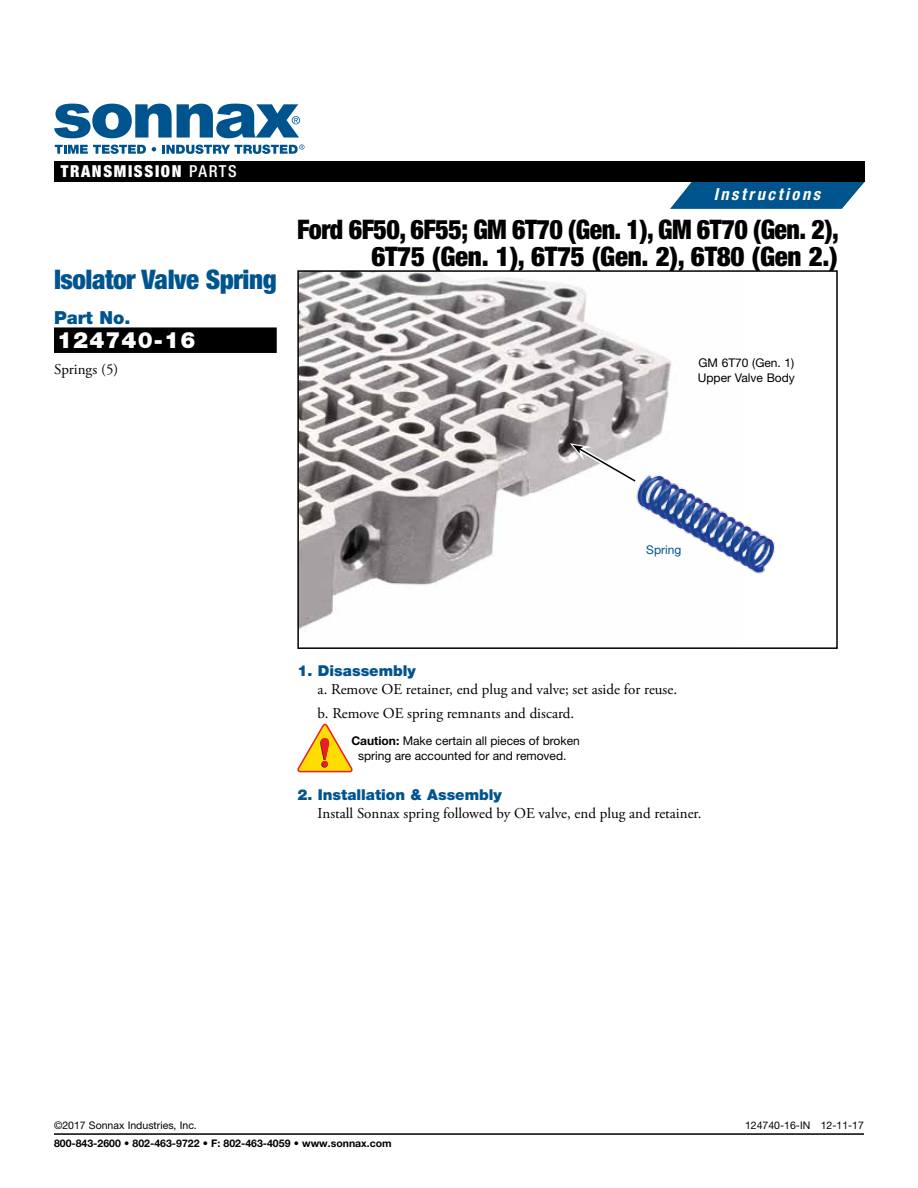
<style>
.page{position:relative;width:918px;height:1188px;background:#fff}
.page>*{position:absolute;margin:0;border:0;box-sizing:border-box;transform-origin:0 0}
.t1{font:900 condensed 27px/27px "Helvetica Neue LT Std";letter-spacing:-.02em;color:#000;text-align:right;scale:.96 1}
.t2{font:900 condensed 27px "Helvetica Neue LT Std";letter-spacing:-.015em;color:#00548e}
.t3{font:900 22.5px "Helvetica Neue LT Std";letter-spacing:.05em;color:#fff}
.t4{font:900 18px "Helvetica Neue LT Std";color:#00548e}
.t5{font:900 condensed 16.5px "Helvetica Neue LT Std";letter-spacing:.1em;color:#fff}
.t6{font:italic 700 condensed 16.5px "Helvetica Neue LT Std";letter-spacing:.155em;color:#fff}
.t7{font:15px/24px "Adobe Garamond Pro";color:#000}
.t8{font:900 15px "Helvetica Neue LT Std";color:#00548e}
.t9{font:12px/14.4px "Helvetica Neue LT Std";color:#000;text-align:center}
.t10{font:12px "Helvetica Neue LT Std";color:#00548e}
.t11{font:700 10.5px "Helvetica Neue LT Std";color:#000}
.t12{font:10.5px "Helvetica Neue LT Std";color:#000}
.s1{font-weight:500}
.s2{font-weight:700}
</style>
<div class="page">
<svg style="left:298px;top:724px;width:55px;height:48px"></svg>
<div style="left:54px;top:327px;width:223px;height:26px;background:#000"></div>
<img style="left:300px;top:273px;width:372px;height:359px">
<div style="left:297px;top:270px;width:541px;height:379px;border:2px solid #000"></div>
<img style="left:632px;top:467px;width:143px;height:110px">
<svg style="left:570px;top:443px;width:71px;height:44px"></svg>
<hr style="left:54px;top:1133px;width:810px;height:2px;background:#000">
<svg style="left:670px;top:182px;width:195px;height:27px;background:#1e689b"></svg>
<div style="left:54px;top:161px;width:811px;height:21px;background:#000"></div>
<svg style="left:55px;top:145px;width:91px;height:9px"></svg>
<svg style="left:152px;top:147px;width:4px;height:4px"></svg>
<svg style="left:162px;top:144px;width:142px;height:10px"></svg>
<svg style="left:54px;top:104px;width:246px;height:34px"></svg>
<p class="t5" style="left:61px;top:161px;width:178px">TRANSMISSION <span class="s1">PARTS</span></p>
<p class="t6" style="left:714px;top:185px;width:108px">Instructions</p>
<h1 class="t1" style="left:297px;top:216px;width:566px">Ford 6F50, 6F55; GM 6T70 (Gen. 1), GM 6T70 (Gen. 2),<br>6T75 (Gen. 1), 6T75 (Gen. 2), 6T80 (Gen 2.)</h1>
<h1 class="t2" style="left:54px;top:263px;width:224px">Isolator Valve Spring</h1>
<p class="t4" style="left:54px;top:307px;width:78px">Part No.</p>
<h2 class="t3" style="left:57px;top:327px;width:140px">124740-16</h2>
<p class="t7" style="left:54px;top:358px;width:66px">Springs (5)</p>
<p class="t9" style="left:698px;top:355px;width:99px;text-align:left">GM 6T70 (Gen. 1)<br>Upper Valve Body</p>
<p class="t10" style="left:646px;top:543px;width:37px">Spring</p>
<p class="t8" style="left:297px;top:661px;width:120px">1. Disassembly</p>
<p class="t7" style="left:318px;top:677px;width:361px">a. Remove OE retainer, end plug and valve; set aside for reuse. b. Remove OE spring remnants and discard.</p>
<p class="t9" style="left:351px;top:734px;width:230px"><span class="s2">Caution:</span> Make certain all pieces of broken spring are accounted for and removed.</p>
<p class="t8" style="left:297px;top:786px;width:206px">2. Installation &amp; Assembly</p>
<p class="t7" style="left:318px;top:802px;width:385px">Install Sonnax spring followed by OE valve, end plug and retainer.</p>
<p class="t12" style="left:54px;top:1119px;width:144px">©2017 Sonnax Industries, Inc.</p>
<p class="t12" style="left:745px;top:1119px;width:120px">124740-16-IN 12-11-17</p>
<p class="t11" style="left:54px;top:1137px;width:339px">800-843-2600 • 802-463-9722 • F: 802-463-4059 • www.sonnax.com</p>
</div>
